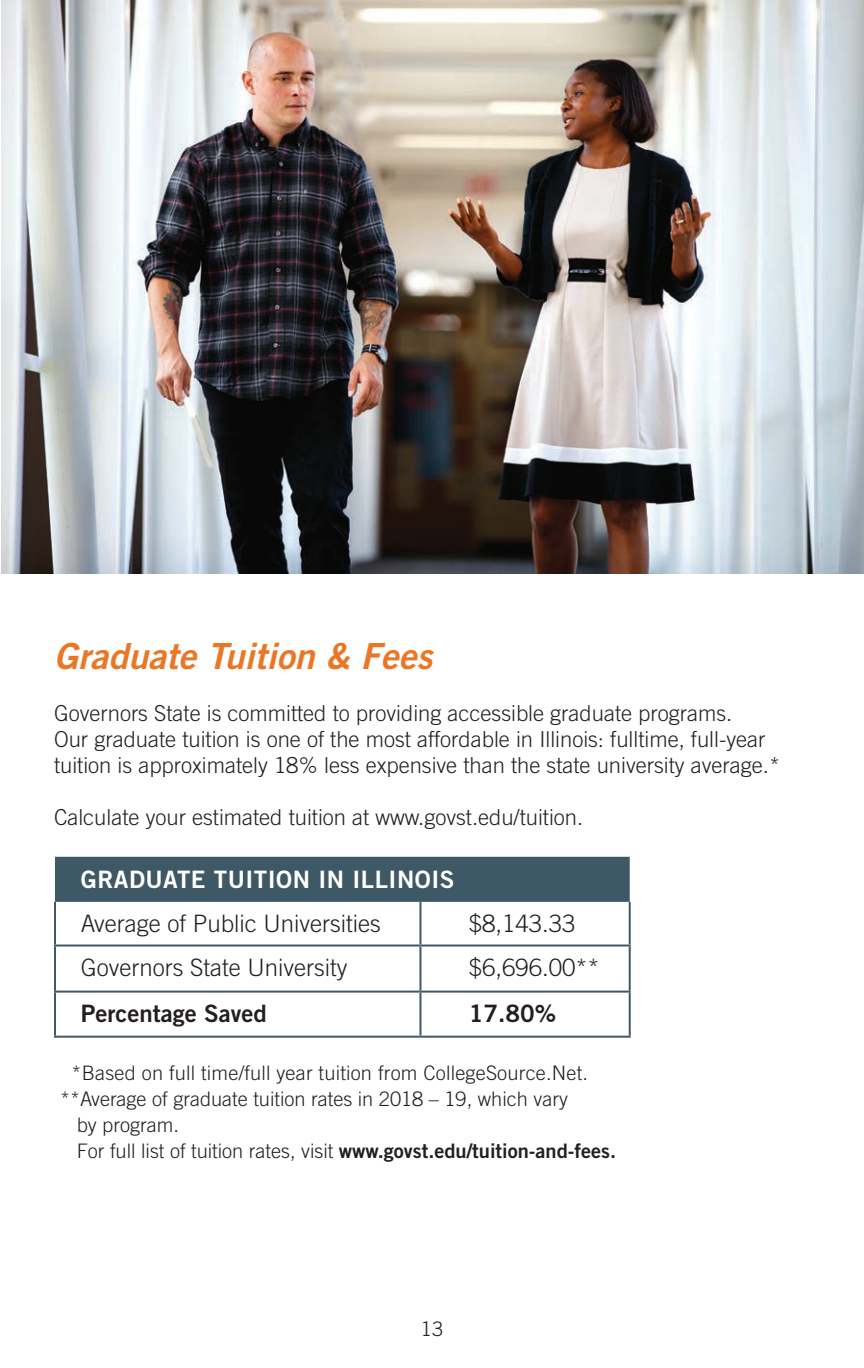
<style>
.page{position:relative;width:864px;height:1368px;background:#fff}
.page>*{position:absolute;margin:0;border:0;box-sizing:border-box;transform-origin:0 0}
.t1{font:36px "Trade Gothic LT Std Bd 2 Obl";color:#e97726}
.t2{font:300 24px "Trade Gothic LT Std";color:#231f20}
.t3{font:24px "Trade Gothic LT Std Bd 2";letter-spacing:.02em;color:#fff}
.t4{font:24px "Trade Gothic LT Std Bd 2";color:#231f20}
.t5{font:300 22px/26px "Trade Gothic LT Std";color:#231f20}
.t6{font:300 20px/26px "Trade Gothic LT Std";color:#231f20}
.s1{font-family:"Trade Gothic LT Std Bd 2";font-weight:400}
</style>
<div class="page">
<img style="left:1px;top:0;width:863px;height:573px">
<div style="left:55px;top:857px;width:575px;height:45px;background:#3f5866"></div>
<hr style="left:54px;top:902px;width:2px;height:43px;background:#3f5866">
<hr style="left:419px;top:902px;width:2px;height:43px;background:#3f5866">
<hr style="left:629px;top:902px;width:2px;height:43px;background:#3f5866">
<hr style="left:54px;top:945px;width:366px;height:2px;background:#3f5866">
<hr style="left:54px;top:947px;width:2px;height:44px;background:#3f5866">
<hr style="left:420px;top:945px;width:211px;height:2px;background:#3f5866">
<hr style="left:419px;top:947px;width:2px;height:44px;background:#3f5866">
<hr style="left:629px;top:947px;width:2px;height:44px;background:#3f5866">
<hr style="left:54px;top:991px;width:366px;height:2px;background:#3f5866">
<hr style="left:54px;top:993px;width:2px;height:43px;background:#3f5866">
<hr style="left:420px;top:991px;width:211px;height:2px;background:#3f5866">
<hr style="left:419px;top:993px;width:2px;height:43px;background:#3f5866">
<hr style="left:629px;top:993px;width:2px;height:43px;background:#3f5866">
<hr style="left:54px;top:1036px;width:366px;height:2px;background:#3f5866">
<hr style="left:420px;top:1036px;width:211px;height:2px;background:#3f5866">
<p class="t1" style="left:54px;top:633px;width:380px">Graduate Tuition &amp; Fees</p>
<p class="t5" style="left:54px;top:699px;width:728px">Governors State is committed to providing accessible graduate programs.<br>Our graduate tuition is one of the most affordable in Illinois: fulltime, full-year tuition is approximately 18% less expensive than the state university average.*</p>
<p class="t5" style="left:54px;top:803px;width:531px">Calculate your estimated tuition at www.govst.edu/tuition.</p>
<p class="t3" style="left:81px;top:865px;width:375px">GRADUATE TUITION IN ILLINOIS</p>
<p class="t2" style="left:81px;top:909px;width:301px">Average of Public Universities</p>
<p class="t2" style="left:469px;top:909px;width:108px">$8,143.33</p>
<p class="t2" style="left:81px;top:953px;width:268px">Governors State University</p>
<p class="t2" style="left:469px;top:953px;width:132px">$6,696.00**</p>
<p class="t4" style="left:81px;top:999px;width:187px">Percentage Saved</p>
<p class="t4" style="left:469px;top:999px;width:89px">17.80%</p>
<p class="t6" style="left:72px;top:1060px;width:518px">*Based on full time/full year tuition from CollegeSource.Net.</p>
<p class="t6" style="left:77px;top:1086px;width:541px;text-indent:-17px">**Average of graduate tuition rates in 2018 – 19, which vary<br>by program.<br>For full list of tuition rates, visit <span class="s1">www.govst.edu/tuition-and-fees.</span></p>
<p class="t6" style="left:421px;top:1316px;width:24px">13</p>
</div>
